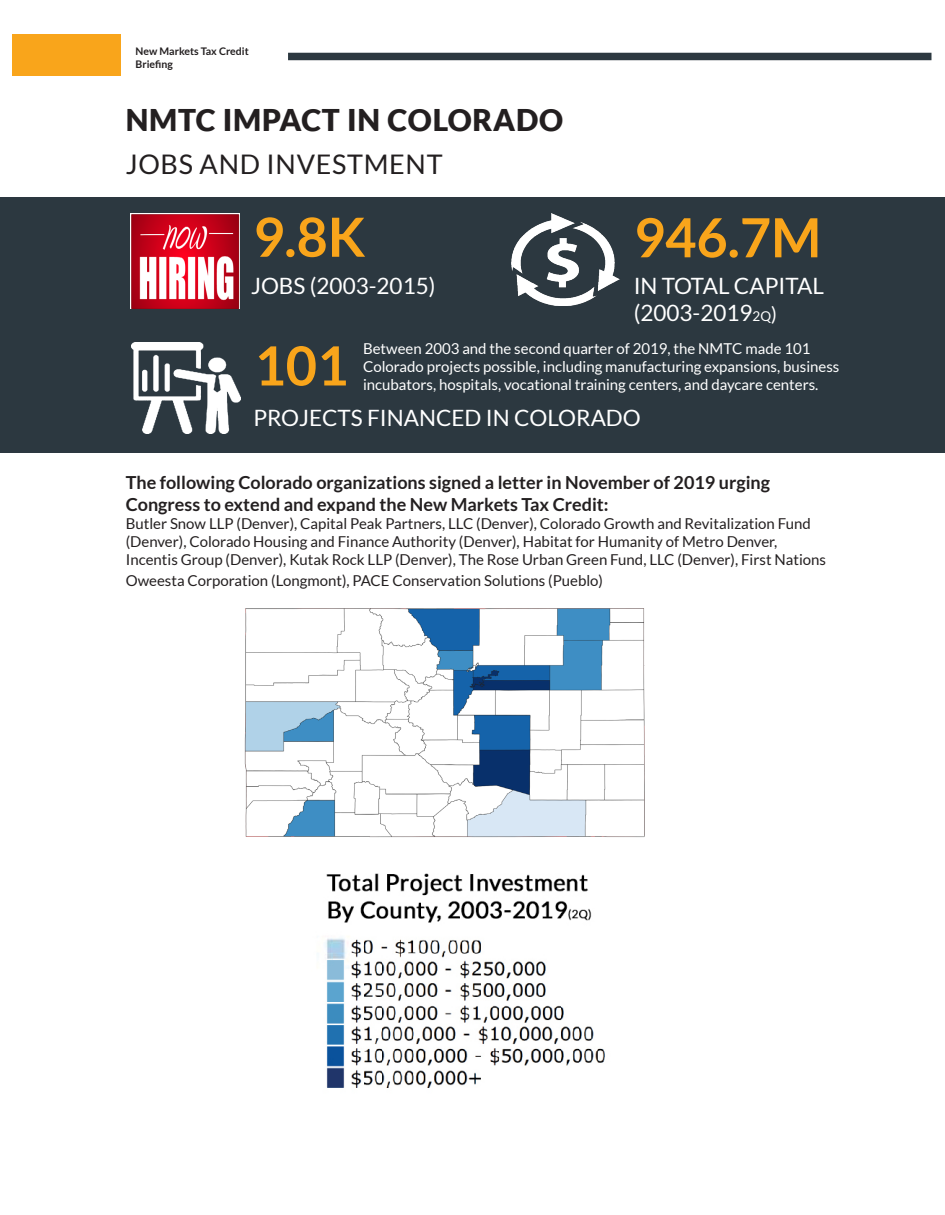
<style>
.page{position:relative;width:945px;height:1215px;background:#fff}
.page>*{position:absolute;margin:0;border:0;box-sizing:border-box;transform-origin:0 0}
.t1{font:700 54px "Lato";color:#f9a51b}
.Heading_1{font:900 30px "Lato";letter-spacing:.025em;color:#231f20}
.Heading_1-2{font:27px "Lato";letter-spacing:.025em;color:#231f20}
.t2{font:22.5px "Lato";color:#fff}
.t3{font:700 18px/21.6px "Lato";color:#231f20}
.t4{font:15px/18px "Lato";color:#231f20}
.t5{font:15px/18px "Lato";color:#fff}
.t6{font:700 10.5px/12.6px "Lato";color:#231f20}
.s1{font-size:13.5px}
.s2{font-size:19.5px}
</style>
<div class="page">
<div style="left:288px;top:53px;width:644px;height:7px;background:#2c3840"></div>
<div style="left:13px;top:34px;width:108px;height:42px;background:#f9a51b"></div>
<div style="left:0;top:197px;width:945px;height:256px;background:#2c3840"></div>
<img style="left:130px;top:213px;width:109px;height:95px">
<img style="left:132px;top:342px;width:109px;height:91px">
<img style="left:511px;top:214px;width:109px;height:91px">
<img style="left:325px;top:873px;width:280px;height:215px">
<img style="left:244px;top:608px;width:401px;height:230px">
<p class="t6" style="left:136px;top:45px;width:115px">New Markets Tax Credit<br>Briefing</p>
<p class="Heading_1" style="left:126px;top:102px;width:439px">NMTC IMPACT IN COLORADO</p>
<p class="Heading_1-2" style="left:126px;top:150px;width:318px">JOBS AND INVESTMENT</p>
<p class="t1" style="left:253px;top:206px;width:114px">9.8K</p>
<p class="t2" style="left:251px;top:274px;width:186px">JOBS (2003-2015)</p>
<p class="t1" style="left:634px;top:207px;width:189px">946.7M</p>
<p class="t2" style="left:634px;top:274px;width:192px">IN TOTAL CAPITAL</p>
<p class="t2" style="left:634px;top:301px;width:145px">(2003-2019<span class="s1">2Q</span><span class="s2">)</span></p>
<p class="t5" style="left:363px;top:340px;width:478px">Between 2003 and the second quarter of 2019, the NMTC made 101<br>Colorado projects possible, including manufacturing expansions, business</p>
<p class="t1" style="left:254px;top:335px;width:95px">101</p>
<p class="t5" style="left:363px;top:376px;width:457px">incubators, hospitals, vocational training centers, and daycare centers.</p>
<p class="t2" style="left:254px;top:405px;width:389px">PROJECTS FINANCED IN COLORADO</p>
<p class="t3" style="left:126px;top:472px;width:646px">The following Colorado organizations signed a letter in November of 2019 urging<br>Congress to extend and expand the New Markets Tax Credit:</p>
<p class="t4" style="left:126px;top:514px;width:702px">Butler Snow LLP (Denver), Capital Peak Partners, LLC (Denver), Colorado Growth and Revitalization Fund (Denver), Colorado Housing and Finance Authority (Denver), Habitat for Humanity of Metro Denver,<br>Incentis Group (Denver), Kutak Rock LLP (Denver), The Rose Urban Green Fund, LLC (Denver), First Nations</p>
<p class="t4" style="left:126px;top:572px;width:479px">Oweesta Corporation (Longmont), PACE Conservation Solutions (Pueblo)</p>
</div>
